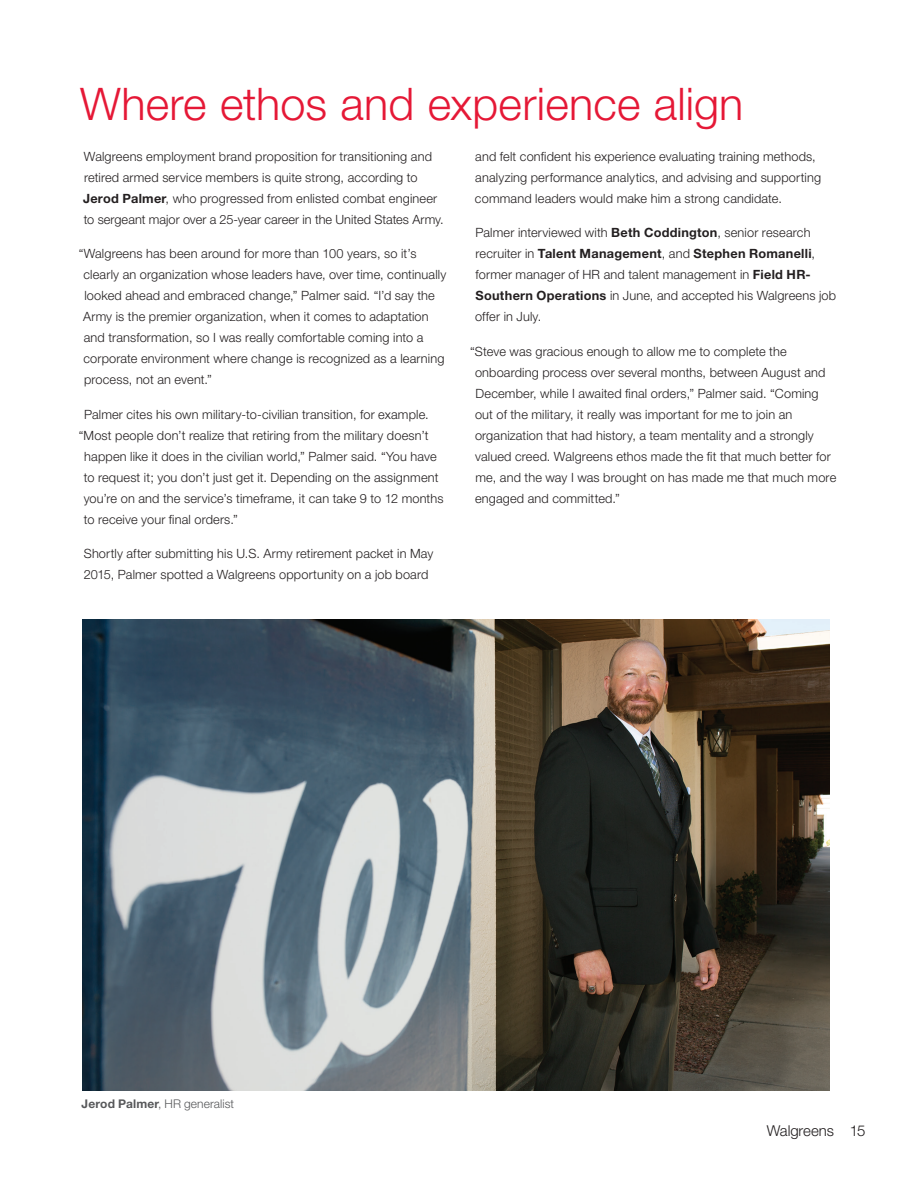
<style>
.page{position:relative;width:918px;height:1188px;background:#fff}
.page>*{position:absolute;margin:0;border:0;box-sizing:border-box;transform-origin:0 0}
.t1{font:300 45px "Helvetica Neue";letter-spacing:.005em;color:#e51836}
.t2{font:300 15px "Helvetica Neue";letter-spacing:-.005em;color:#231f20}
.t3{font:300 12.75px/21px "Helvetica Neue";letter-spacing:.01em;color:#231f20}
.t4{font:300 12px "Helvetica Neue";letter-spacing:.005em;color:#57585a}
.s1{font-weight:700}
</style>
<div class="page">
<img style="left:82px;top:620px;width:748px;height:470px">
<h1 class="t1" style="left:80px;top:76px;width:665px">Where ethos and experience align</h1>
<p class="t3" style="left:83px;top:145px;width:362px">Walgreens employment brand proposition for transitioning and retired armed service members is quite strong, according to <span class="s1">Jerod Palmer</span>, who progressed from enlisted combat engineer to sergeant major over a 25-year career in the United States Army.</p>
<p class="t3" style="left:83px;top:243px;width:365px;text-indent:-4px">“Walgreens has been around for more than 100 years, so it’s clearly an organization whose leaders have, over time, continually looked ahead and embraced change,” Palmer said. “I’d say the Army is the premier organization, when it comes to adaptation and transformation, so I was really comfortable coming into a corporate environment where change is recognized as a learning process, not an event.”</p>
<p class="t3" style="left:84px;top:403px;width:346px">Palmer cites his own military-to-civilian transition, for example.</p>
<p class="t3" style="left:84px;top:424px;width:361px;text-indent:-5px">“Most people don’t realize that retiring from the military doesn’t happen like it does in the civilian world,” Palmer said. “You have to request it; you don’t just get it. Depending on the assignment you’re on and the service’s timeframe, it can take 9 to 12 months to receive your final orders.”</p>
<p class="t3" style="left:84px;top:543px;width:351px">Shortly after submitting his U.S. Army retirement packet in May<br>2015, Palmer spotted a Walgreens opportunity on a job board</p>
<p class="t3" style="left:475px;top:145px;width:348px">and felt confident his experience evaluating training methods, analyzing performance analytics, and advising and supporting command leaders would make him a strong candidate.</p>
<p class="t3" style="left:475px;top:222px;width:363px">Palmer interviewed with <span class="s1">Beth Coddington</span>, senior research recruiter in <span class="s1">Talent Management</span>, and <span class="s1">Stephen Romanelli</span>, former manager of HR and talent management in <span class="s1">Field HR-Southern Operations</span> in June, and accepted his Walgreens job offer in July.</p>
<p class="t3" style="left:475px;top:340px;width:363px;text-indent:-5px">“Steve was gracious enough to allow me to complete the onboarding process over several months, between August and December, while I awaited final orders,” Palmer said. “Coming out of the military, it really was important for me to join an organization that had history, a team mentality and a strongly valued creed. Walgreens ethos made the fit that much better for me, and the way I was brought on has made me that much more engaged and committed.”</p>
<p class="t4" style="left:82px;top:1096px;width:154px"><span class="s1">Jerod Palmer</span>, HR generalist</p>
<p class="t2" style="left:767px;top:1121px;width:100px">Walgreens 15</p>
</div>
